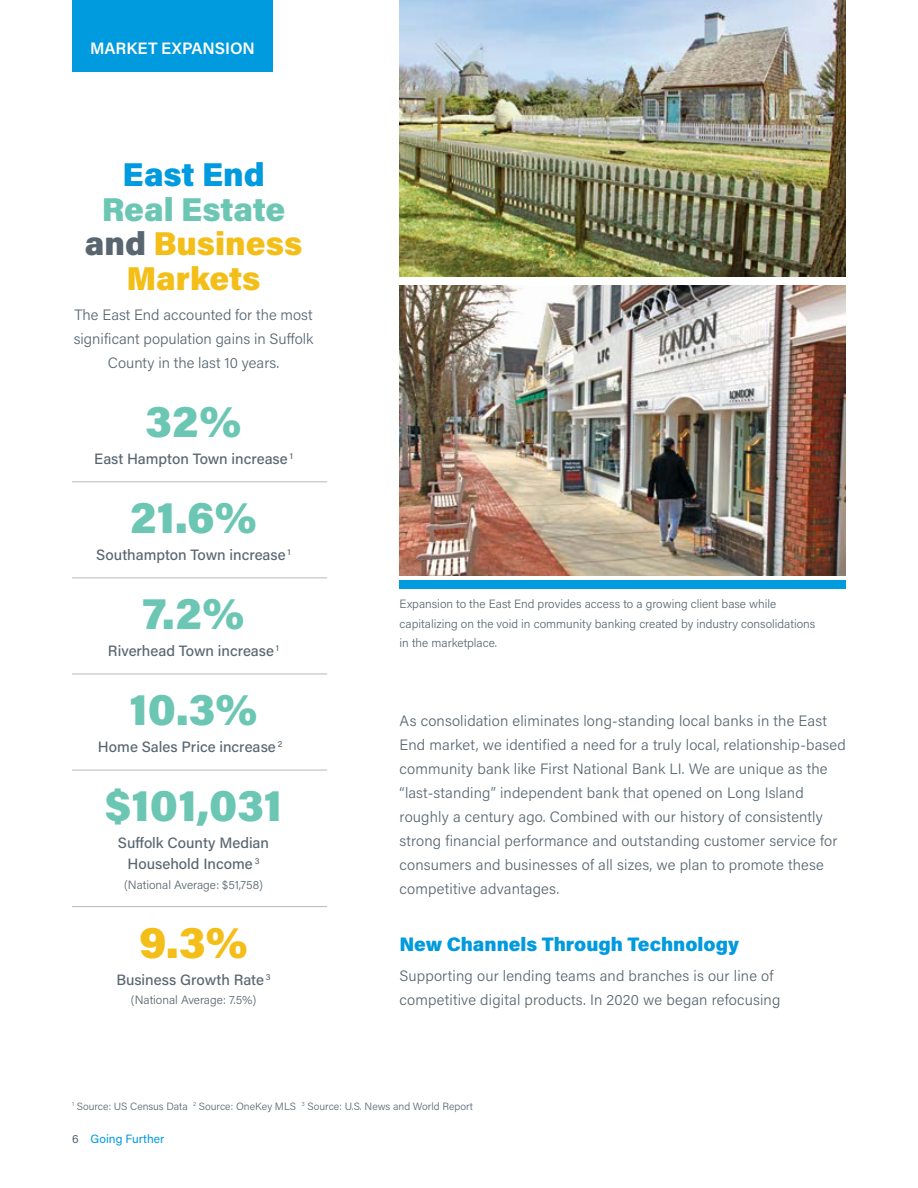
<style>
.page{position:relative;width:918px;height:1188px;background:#fff}
.page>*{position:absolute;margin:0;border:0;box-sizing:border-box;transform-origin:0 0}
.t1{font:900 45px "Acumin Pro";letter-spacing:.005em;color:#6bc6b3}
.t2{font:900 45px "Acumin Pro";color:#f4be18}
.t3{font:900 33px/34.5px "Acumin Pro";color:#f4be18;text-align:center}
.t4{font:900 33px "Acumin Pro";color:#009ade}
.t5{font:900 19.5px "Acumin Pro";color:#009ade}
.t6{font:600 16.5px "Acumin Pro";color:#fff}
.t7{font:300 15px/24px "Acumin Pro";letter-spacing:.01em;color:#596670}
.t8{font:500 15px/21px "Acumin Pro";color:#596670;text-align:center}
.t9{font:300 12px/19.5px "Acumin Pro";color:#596670}
.t10{font:12px "Acumin Pro";color:#009ade}
.t11{font:300 10.5px "Acumin Pro";color:#596670}
.s1{color:#6bc6b3}
.s2{color:#596670}
</style>
<div class="page">
<div style="left:72px;top:0;width:201px;height:72px;background:#009ade"></div>
<hr style="left:72px;top:482px;width:255px;height:1px;background:#b5b9bd">
<hr style="left:72px;top:578px;width:255px;height:1px;background:#b5b9bd">
<hr style="left:72px;top:674px;width:255px;height:1px;background:#b5b9bd">
<hr style="left:72px;top:770px;width:255px;height:1px;background:#b5b9bd">
<hr style="left:72px;top:906px;width:255px;height:1px;background:#b5b9bd">
<img style="left:400px;top:285px;width:446px;height:290px">
<img style="left:400px;top:0;width:446px;height:276px">
<div style="left:400px;top:580px;width:446px;height:9px;background:#009ade"></div>
<p class="t6" style="left:90px;top:37px;width:166px">MARKET EXPANSION</p>
<h2 class="t4" style="left:123px;top:151px;width:144px">East End</h2>
<h2 class="t3" style="left:85px;top:190px;width:219px"><span class="s1">Real Estate </span><span class="s2">and</span> Business<br>Markets</h2>
<p class="t7" style="left:74px;top:302px;width:241px;text-align:center">The East End accounted for the most significant population gains in Suffolk<br>County in the last 10 years.</p>
<h1 class="t1" style="left:146px;top:389px;width:98px">32%</h1>
<p class="t8" style="left:94px;top:447px;width:200px">East Hampton Town increase <sup>1</sup></p>
<h1 class="t1" style="left:130px;top:485px;width:128px">21.6%</h1>
<p class="t8" style="left:96px;top:544px;width:196px">Southampton Town increase <sup>1</sup></p>
<h1 class="t1" style="left:142px;top:581px;width:104px">7.2%</h1>
<p class="t8" style="left:108px;top:640px;width:173px">Riverhead Town increase <sup>1</sup></p>
<h1 class="t1" style="left:130px;top:677px;width:130px">10.3%</h1>
<p class="t8" style="left:98px;top:736px;width:186px">Home Sales Price increase <sup>2</sup></p>
<h1 class="t1" style="left:105px;top:774px;width:179px">$101,031</h1>
<p class="t8" style="left:118px;top:832px;width:153px">Suffolk County Median<br>Household Income <sup>3</sup></p>
<p class="t9" style="left:124px;top:874px;width:141px">(National Average: $51,758)</p>
<h1 class="t2" style="left:139px;top:910px;width:110px">9.3%</h1>
<p class="t8" style="left:116px;top:968px;width:156px">Business Growth Rate <sup>3</sup></p>
<p class="t9" style="left:131px;top:990px;width:127px">(National Average: 7.5%)</p>
<p class="t9" style="left:400px;top:594px;width:417px">Expansion to the East End provides access to a growing client base while capitalizing on the void in community banking created by industry consolidations in the marketplace.</p>
<p class="t7" style="left:400px;top:708px;width:448px">As consolidation eliminates long-standing local banks in the East End market, we identified a need for a truly local, relationship-based community bank like First National Bank LI. We are unique as the “last-standing” independent bank that opened on Long Island roughly a century ago. Combined with our history of consistently strong financial performance and outstanding customer service for consumers and businesses of all sizes, we plan to promote these competitive advantages.</p>
<h3 class="t5" style="left:400px;top:930px;width:341px">New Channels Through Technology</h3>
<p class="t7" style="left:400px;top:963px;width:382px">Supporting our lending teams and branches is our line of competitive digital products. In 2020 we began refocusing</p>
<p class="t11" style="left:72px;top:1099px;width:403px"><sup>1</sup> Source: US Census Data <sup>2</sup> Source: OneKey MLS <sup>3</sup> Source: U.S. News and World Report</p>
<p class="t10" style="left:72px;top:1130px;width:94px"><span class="s2">6</span> Going Further</p>
</div>
